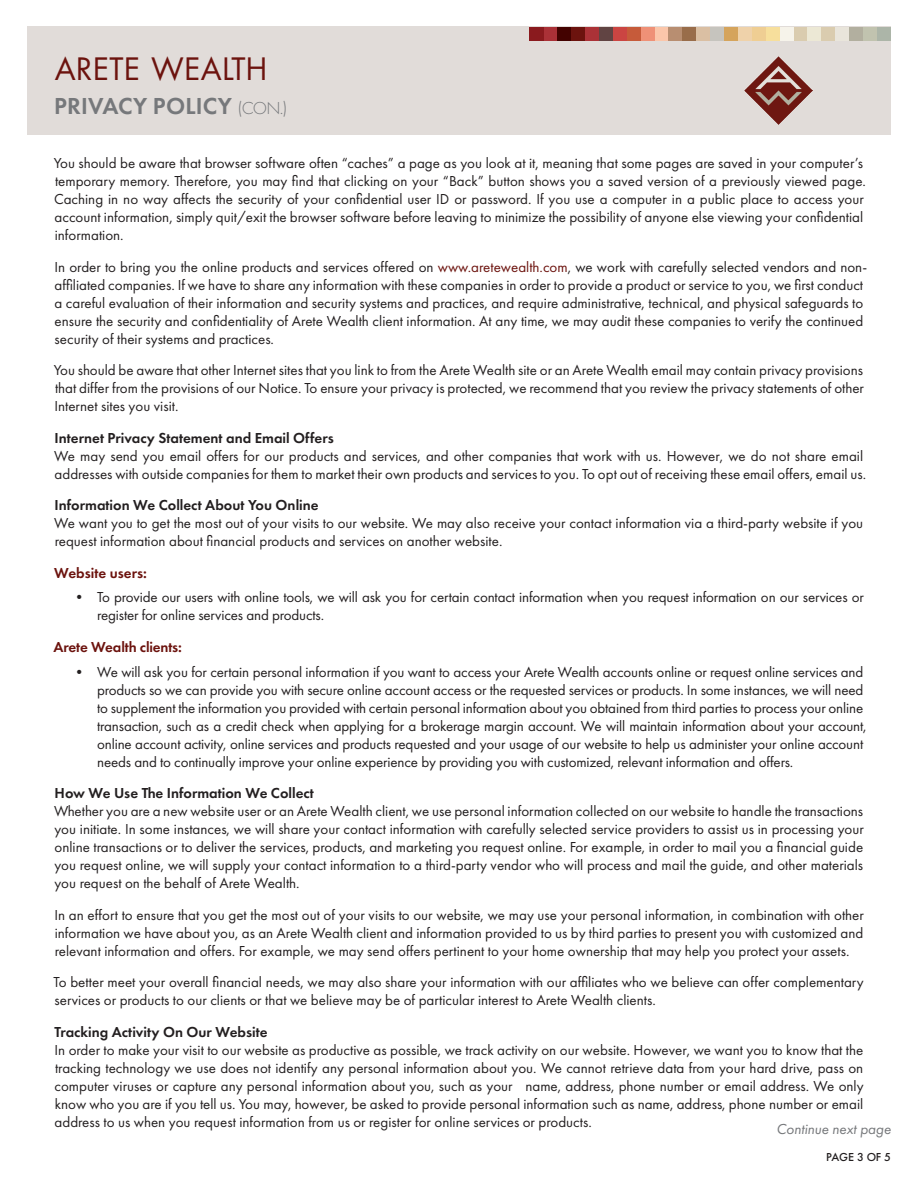
<style>
.page{position:relative;width:918px;height:1188px;background:#fff}
.page>*{position:absolute;margin:0;border:0;box-sizing:border-box;transform-origin:0 0}
.t1{font:30px "Futura";letter-spacing:.015em;color:#6c130e}
.t2{font:600 24px "Futura PT";letter-spacing:.01em;color:#76787b}
.indent-1{font:15px/18px "Futura PT";color:#231f20}
.indent-1-2{font:600 15px "Futura PT";color:#231f20}
.indent-1-3{font:600 15px "Futura PT";letter-spacing:-.01em;color:#6c130e}
.t3{font:italic 15px "Futura PT";color:#76787b}
.t4{font:500 12px "Futura PT";letter-spacing:-.015em;color:#231f20}
.s1{font-weight:300;font-size:18px}
.s2{color:#6c130e}
</style>
<div class="page">
<div style="left:27px;top:27px;width:864px;height:108px;background:#e1dcd9"></div>
<div style="left:780px;top:27px;width:14px;height:13px;background:#f6f3ea"></div>
<div style="left:794px;top:27px;width:14px;height:13px;background:#daccaf"></div>
<div style="left:766px;top:27px;width:14px;height:13px;background:#f7df9c"></div>
<div style="left:724px;top:27px;width:14px;height:13px;background:#d5a45c"></div>
<div style="left:710px;top:27px;width:14px;height:13px;background:#c6c4be"></div>
<div style="left:821px;top:27px;width:14px;height:13px;background:#daccaf"></div>
<div style="left:627px;top:27px;width:14px;height:13px;background:#c65b3a"></div>
<div style="left:877px;top:27px;width:14px;height:13px;background:#acb5a8"></div>
<div style="left:863px;top:27px;width:14px;height:13px;background:#c1c3af"></div>
<div style="left:849px;top:27px;width:14px;height:13px;background:#b2af9f"></div>
<div style="left:835px;top:27px;width:14px;height:13px;background:#e9e5db"></div>
<div style="left:808px;top:27px;width:13px;height:13px;background:#ece8d5"></div>
<div style="left:752px;top:27px;width:14px;height:13px;background:#efce93"></div>
<div style="left:738px;top:27px;width:14px;height:13px;background:#efd2aa"></div>
<div style="left:682px;top:27px;width:14px;height:13px;background:#996d4a"></div>
<div style="left:696px;top:27px;width:14px;height:13px;background:#dabfa3"></div>
<div style="left:668px;top:27px;width:14px;height:13px;background:#b88e71"></div>
<div style="left:654px;top:27px;width:14px;height:13px;background:#fbc6aa"></div>
<div style="left:641px;top:27px;width:13px;height:13px;background:#ef9177"></div>
<div style="left:613px;top:27px;width:14px;height:13px;background:#cb4542"></div>
<div style="left:599px;top:27px;width:14px;height:13px;background:#614443"></div>
<div style="left:585px;top:27px;width:14px;height:13px;background:#ab3237"></div>
<div style="left:543px;top:27px;width:14px;height:13px;background:#aa3137"></div>
<div style="left:571px;top:27px;width:14px;height:13px;background:#6c130e"></div>
<div style="left:557px;top:27px;width:14px;height:13px;background:#430200"></div>
<img style="left:529px;top:27px;width:14px;height:13px">
<img style="left:745px;top:57px;width:67px;height:67px">
<p class="t1" style="left:55px;top:49px;width:214px">ARETE WEALTH</p>
<p class="t2" style="left:54px;top:91px;width:235px">PRIVACY POLICY <span class="s1">(CON.)</span></p>
<p class="indent-1" style="left:54px;top:154px;width:814px">You should be aware that browser software often “caches” a page as you look at it, meaning that some pages are saved in your computer’s temporary memory. Therefore, you may find that clicking on your “Back” button shows you a saved version of a previously viewed page.<br>Caching in no way affects the security of your confidential user ID or password. If you use a computer in a public place to access your account information, simply quit/exit the browser software before leaving to minimize the possibility of anyone else viewing your confidential information.</p>
<p class="indent-1" style="left:54px;top:257px;width:814px">In order to bring you the online products and services offered on <span class="s2">www.aretewealth.com</span>, we work with carefully selected vendors and non&shy;affiliated companies. If we have to share any information with these companies in order to provide a product or service to you, we first conduct a careful evaluation of their information and security systems and practices, and require administrative, technical, and physical safeguards to ensure the security and confidentiality of Arete Wealth client information. At any time, we may audit these companies to verify the continued security of their systems and practices.</p>
<p class="indent-1" style="left:54px;top:361px;width:812px;text-align:justify">You should be aware that other Internet sites that you link to from the Arete Wealth site or an Arete Wealth email may contain privacy provisions that differ from the provisions of our Notice. To ensure your privacy is protected, we recommend that you review the privacy statements of other Internet sites you visit.</p>
<p class="indent-1-2" style="left:55px;top:428px;width:281px">Internet Privacy Statement and Email Offers</p>
<p class="indent-1" style="left:54px;top:446px;width:813px">We may send you email offers for our products and services, and other companies that work with us. However, we do not share email addresses with outside companies for them to market their own products and services to you. To opt out of receiving these email offers, email us.</p>
<p class="indent-1-2" style="left:55px;top:496px;width:266px">Information We Collect About You Online</p>
<p class="indent-1" style="left:54px;top:514px;width:811px">We want you to get the most out of your visits to our website. We may also receive your contact information via a third-party website if you request information about financial products and services on another website.</p>
<p class="indent-1-3" style="left:54px;top:563px;width:94px">Website users:</p>
<p class="indent-1" style="left:97px;top:588px;width:768px;text-indent:-25px">• To provide our users with online tools, we will ask you for certain contact information when you request information on our services or register for online services and products.</p>
<p class="indent-1-3" style="left:54px;top:637px;width:130px">Arete Wealth clients:</p>
<p class="indent-1" style="left:97px;top:662px;width:771px;text-indent:-25px">• We will ask you for certain personal information if you want to access your Arete Wealth accounts online or request online services and products so we can provide you with secure online account access or the requested services or products. In some instances, we will need to supplement the information you provided with certain personal information about you obtained from third parties to process your online transaction, such as a credit check when applying for a brokerage margin account. We will maintain information about your account, online account activity, online services and products requested and your usage of our website to help us administer your online account needs and to continually improve your online experience by providing you with customized, relevant information and offers.</p>
<p class="indent-1-2" style="left:55px;top:784px;width:261px">How We Use The Information We Collect</p>
<p class="indent-1" style="left:54px;top:802px;width:811px;text-align:justify">Whether you are a new website user or an Arete Wealth client, we use personal information collected on our website to handle the transactions you initiate. In some instances, we will share your contact information with carefully selected service providers to assist us in processing your online transactions or to deliver the services, products, and marketing you request online. For example, in order to mail you a financial guide you request online, we will supply your contact information to a third-party vendor who will process and mail the guide, and other materials you request on the behalf of Arete Wealth.</p>
<p class="indent-1" style="left:54px;top:905px;width:811px;text-align:justify">In an effort to ensure that you get the most out of your visits to our website, we may use your personal information, in combination with other information we have about you, as an Arete Wealth client and information provided to us by third parties to present you with customized and relevant information and offers. For example, we may send offers pertinent to your home ownership that may help you protect your assets.</p>
<p class="indent-1" style="left:54px;top:973px;width:812px">To better meet your overall financial needs, we may also share your information with our affiliates who we believe can offer complementary services or products to our clients or that we believe may be of particular interest to Arete Wealth clients.</p>
<p class="indent-1-2" style="left:54px;top:1022px;width:215px">Tracking Activity On Our Website</p>
<p class="indent-1" style="left:54px;top:1040px;width:811px;text-align:justify">In order to make your visit to our website as productive as possible, we track activity on our website. However, we want you to know that the tracking technology we use does not identify any personal information about you. We cannot retrieve data from your hard drive, pass on computer viruses or capture any personal information about you, such as your name, address, phone number or email address. We only know who you are if you tell us. You may, however, be asked to provide personal information such as name, address, phone number or email address to us when you request information from us or register for online services or products.</p>
<p class="t3" style="left:776px;top:1120px;width:116px">Continue next page</p>
<p class="t4" style="left:826px;top:1150px;width:66px">PAGE 3 OF 5</p>
</div>
